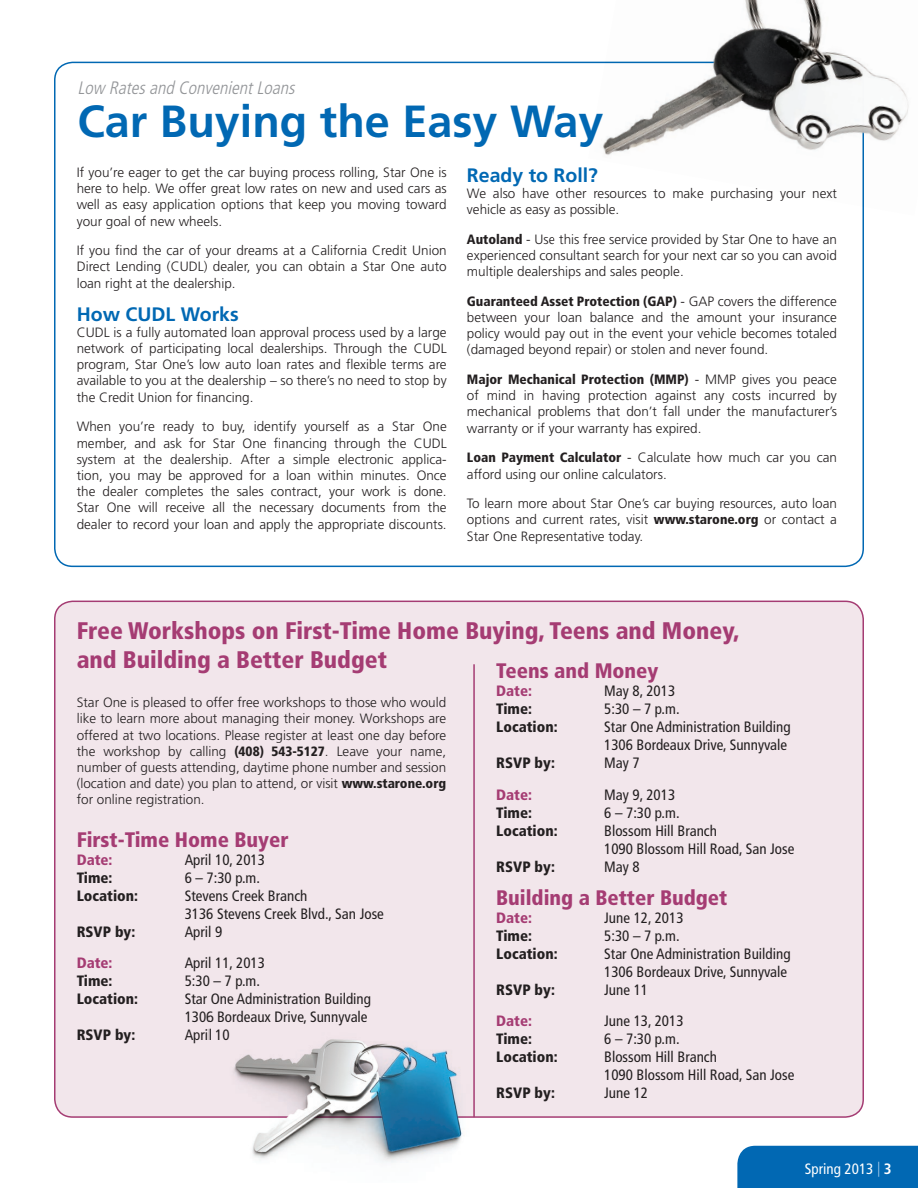
<style>
.page{position:relative;width:918px;height:1188px;background:#fff}
.page>*{position:absolute;margin:0;border:0;box-sizing:border-box;transform-origin:0 0}
.HEADLINE{font:700 45px "Frutiger";color:#0168b3}
.SB_HEADLINE{font:900 condensed 24px/28.8px "Frutiger";color:#a53c73}
.SUBHEAD{font:900 condensed 21px "Frutiger";color:#a53c73}
.SUBHEAD-2{font:700 19.5px "Frutiger";color:#0168b3}
.KICKER{font:italic 300 condensed 18px "Frutiger";color:#939598}
.BULLET{font:condensed 15px "Frutiger";color:#231f20}
.BULLET-2{font:900 condensed 15px "Frutiger";color:#231f20}
.BULLET-3{font:900 condensed 15px "Frutiger";color:#a53c73}
.t1{font:condensed 15px "Frutiger";color:#fff}
.BODY{font:300 13.5px/16.2px "Frutiger";color:#231f20;text-align:justify}
.s1{font-weight:900;font-stretch:condensed}
.s2{font-weight:300;color:#b4d5f0}
.s3{font-weight:700}
</style>
<div class="page">
<div style="left:55px;top:601px;width:808px;height:516px;background:#f2e6eb;border-radius:18px"></div>
<div style="left:737px;top:1146px;width:181px;height:42px;background:#0168b3"></div>
<div style="left:771px;top:1162px;width:121px;height:12px;background:#0168b3"></div>
<hr style="left:473px;top:664px;width:2px;height:453px;background:#a53c73">
<img style="left:588px;top:0;width:321px;height:216px">
<img style="left:209px;top:1016px;width:290px;height:147px">
<p class="KICKER" style="left:77px;top:77px;width:223px">Low Ratesand ConvenientLoans</p>
<p class="HEADLINE" style="left:77px;top:95px;width:528px">Car Buying the Easy Way</p>
<p class="BODY" style="left:77px;top:164px;width:372px">If you’re eager to get the car buying process rolling, Star One is here to help. We offer great low rates on new and used cars as well as easy application options that keep you moving toward your goal of new wheels.</p>
<p class="BODY" style="left:77px;top:243px;width:372px">If you find the car of your dreams at a California Credit Union Direct Lending (CUDL) dealer, you can obtain a Star One auto loan right at the dealership.</p>
<p class="SUBHEAD-2" style="left:77px;top:302px;width:164px">How CUDL Works</p>
<p class="BODY" style="left:77px;top:324px;width:372px">CUDL is a fully automated loan approval process used by a large network of participating local dealerships. Through the CUDL program, Star One’s low auto loan rates and flexible terms are available to you at the dealership – so there’s no need to stop by the Credit Union for financing.</p>
<p class="BODY" style="left:77px;top:419px;width:372px">When you’re ready to buy, identify yourself as a Star One member, and ask for Star One financing through the CUDL system at the dealership. After a simple electronic applica&shy;tion, you may be approved for a loan within minutes. Once the dealer completes the sales contract, your work is done.<br>Star One will receive all the necessary documents from the dealer to record your loan and apply the appropriate discounts.</p>
<p class="SUBHEAD-2" style="left:467px;top:163px;width:133px">Ready to Roll?</p>
<p class="BODY" style="left:467px;top:185px;width:372px">We also have other resources to make purchasing your next vehicle as easy as possible.</p>
<p class="BODY" style="left:467px;top:231px;width:372px"><span class="s1">Autoland</span> - Use this free service provided by Star One to have an experienced consultant search for your next car so you can avoid multiple dealerships and sales people.</p>
<p class="BODY" style="left:467px;top:293px;width:372px"><span class="s1">Guaranteed Asset Protection (GAP)</span> - GAP covers the difference between your loan balance and the amount your insurance policy would pay out in the event your vehicle becomes totaled (damaged beyond repair) or stolen and never found.</p>
<p class="BODY" style="left:467px;top:371px;width:372px"><span class="s1">Major Mechanical Protection (MMP)</span> - MMP gives you peace of mind in having protection against any costs incurred by mechanical problems that don’t fall under the manufacturer’s warranty or if your warranty has expired.</p>
<p class="BODY" style="left:467px;top:450px;width:372px"><span class="s1">Loan Payment Calculator</span> - Calculate how much car you can afford using our online calculators.</p>
<p class="BODY" style="left:467px;top:495px;width:372px">To learn more about Star One’s car buying resources, auto loan options and current rates, visit <span class="s1">www.starone.org</span> or contact a Star One Representative today.</p>
<p class="SB_HEADLINE" style="left:77px;top:617px;width:665px">Free Workshops on First-Time Home Buying, Teens and Money, and Building a Better Budget</p>
<p class="BODY" style="left:77px;top:694px;width:371px">Star One is pleased to offer free workshops to those who would like to learn more about managing their money. Workshops are offered at two locations. Please register at least one day before the workshop by calling <span class="s1">(408) 543-5127</span>. Leave your name, number of guests attending, daytime phone number and session (location and date) you plan to attend, or visit <span class="s1">www.starone.org </span>for online registration.</p>
<p class="SUBHEAD" style="left:77px;top:827px;width:213px">First-Time Home Buyer</p>
<p class="BULLET-3" style="left:77px;top:850px;width:37px">Date:</p>
<p class="BULLET" style="left:185px;top:851px;width:82px">April 10, 2013</p>
<p class="BULLET-2" style="left:77px;top:868px;width:37px">Time:</p>
<p class="BULLET" style="left:185px;top:869px;width:77px">6 – 7:30 p.m.</p>
<p class="BULLET-2" style="left:77px;top:886px;width:63px">Location:</p>
<p class="BULLET" style="left:185px;top:887px;width:124px">Stevens Creek Branch</p>
<p class="BULLET" style="left:185px;top:905px;width:201px">3136 Stevens Creek Blvd., San Jose</p>
<p class="BULLET-2" style="left:77px;top:922px;width:60px">RSVP by:</p>
<p class="BULLET" style="left:185px;top:923px;width:39px">April 9</p>
<p class="BULLET-3" style="left:77px;top:954px;width:37px">Date:</p>
<p class="BULLET" style="left:185px;top:954px;width:82px">April 11, 2013</p>
<p class="BULLET-2" style="left:77px;top:972px;width:37px">Time:</p>
<p class="BULLET" style="left:185px;top:972px;width:77px">5:30 – 7 p.m.</p>
<p class="BULLET-2" style="left:77px;top:990px;width:63px">Location:</p>
<p class="BULLET" style="left:185px;top:990px;width:188px">Star One Administration Building</p>
<p class="BULLET" style="left:185px;top:1008px;width:184px">1306 Bordeaux Drive, Sunnyvale</p>
<p class="BULLET-2" style="left:77px;top:1026px;width:60px">RSVP by:</p>
<p class="BULLET" style="left:185px;top:1026px;width:46px">April 10</p>
<p class="SUBHEAD" style="left:496px;top:659px;width:164px">Teens and Money</p>
<p class="BULLET-3" style="left:496px;top:682px;width:37px">Date:</p>
<p class="BULLET" style="left:604px;top:683px;width:72px">May 8, 2013</p>
<p class="BULLET-2" style="left:496px;top:700px;width:37px">Time:</p>
<p class="BULLET" style="left:604px;top:701px;width:77px">5:30 – 7 p.m.</p>
<p class="BULLET-2" style="left:496px;top:718px;width:63px">Location:</p>
<p class="BULLET" style="left:604px;top:719px;width:188px">Star One Administration Building</p>
<p class="BULLET" style="left:604px;top:737px;width:184px">1306 Bordeaux Drive, Sunnyvale</p>
<p class="BULLET-2" style="left:496px;top:754px;width:60px">RSVP by:</p>
<p class="BULLET" style="left:604px;top:755px;width:37px">May 7</p>
<p class="BULLET-3" style="left:496px;top:786px;width:37px">Date:</p>
<p class="BULLET" style="left:604px;top:786px;width:72px">May 9, 2013</p>
<p class="BULLET-2" style="left:496px;top:804px;width:37px">Time:</p>
<p class="BULLET" style="left:604px;top:804px;width:77px">6 – 7:30 p.m.</p>
<p class="BULLET-2" style="left:496px;top:822px;width:63px">Location:</p>
<p class="BULLET" style="left:604px;top:822px;width:114px">Blossom Hill Branch</p>
<p class="BULLET" style="left:604px;top:840px;width:192px">1090 Blossom Hill Road, San Jose</p>
<p class="BULLET-2" style="left:496px;top:858px;width:60px">RSVP by:</p>
<p class="BULLET" style="left:604px;top:858px;width:37px">May 8</p>
<p class="SUBHEAD" style="left:496px;top:885px;width:233px">Building a Better Budget</p>
<p class="BULLET-3" style="left:496px;top:909px;width:37px">Date:</p>
<p class="BULLET" style="left:604px;top:909px;width:81px">June 12, 2013</p>
<p class="BULLET-2" style="left:496px;top:927px;width:37px">Time:</p>
<p class="BULLET" style="left:604px;top:927px;width:77px">5:30 – 7 p.m.</p>
<p class="BULLET-2" style="left:496px;top:945px;width:63px">Location:</p>
<p class="BULLET" style="left:604px;top:945px;width:188px">Star One Administration Building</p>
<p class="BULLET" style="left:604px;top:963px;width:184px">1306 Bordeaux Drive, Sunnyvale</p>
<p class="BULLET-2" style="left:496px;top:981px;width:60px">RSVP by:</p>
<p class="BULLET" style="left:604px;top:981px;width:45px">June 11</p>
<p class="BULLET-3" style="left:496px;top:1012px;width:37px">Date:</p>
<p class="BULLET" style="left:604px;top:1013px;width:81px">June 13, 2013</p>
<p class="BULLET-2" style="left:496px;top:1030px;width:37px">Time:</p>
<p class="BULLET" style="left:604px;top:1031px;width:77px">6 – 7:30 p.m.</p>
<p class="BULLET-2" style="left:496px;top:1048px;width:63px">Location:</p>
<p class="BULLET" style="left:604px;top:1049px;width:114px">Blossom Hill Branch</p>
<p class="BULLET" style="left:604px;top:1067px;width:192px">1090 Blossom Hill Road, San Jose</p>
<p class="BULLET-2" style="left:496px;top:1084px;width:60px">RSVP by:</p>
<p class="BULLET" style="left:604px;top:1085px;width:45px">June 12</p>
<p class="t1" style="left:805px;top:1160px;width:88px">Spring 2013 <span class="s2">|</span> <span class="s3">3</span></p>
</div>
